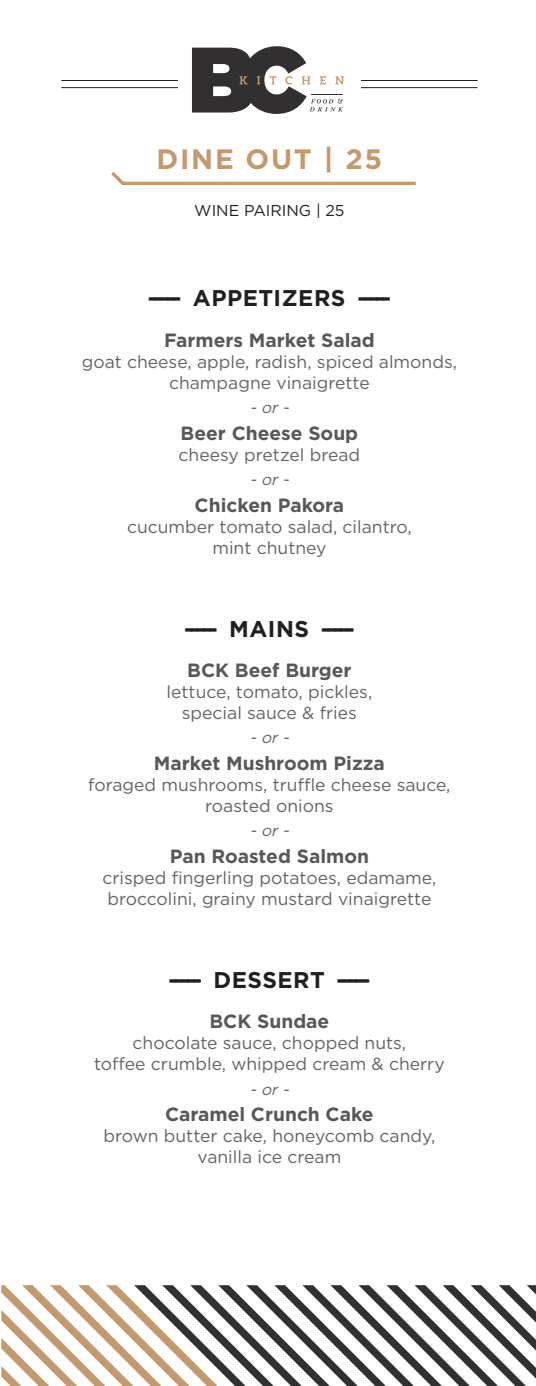
<style>
.page{position:relative;width:536px;height:1386px;background:#fff}
.page>*{position:absolute;margin:0;border:0;box-sizing:border-box;transform-origin:0 0}
.t1{font:700 28px "Gotham";letter-spacing:.06em;color:#c49a6d}
.t2{font:700 22.75px "Gotham";letter-spacing:.02em;color:#231f20}
.t3{font:700 19.07px "Gotham";color:#57585a}
.t4{font:17.5px/21px "Gotham";color:#636366;text-align:center}
.t5{font:italic 15.75px "Gotham";color:#636366}
.t6{font:15.75px "Gotham";color:#231f20}
</style>
<div class="page">
<svg style="left:1px;top:1285px;width:535px;height:101px"></svg>
<svg style="left:192px;top:46px;width:152px;height:68px"></svg>
<hr style="left:311px;top:94px;width:32px;height:1px;background:#312f30">
<svg style="left:111px;top:172px;width:305px;height:13px"></svg>
<hr style="left:61px;top:80px;width:117px;height:1px;background:#231f20">
<hr style="left:361px;top:80px;width:116px;height:1px;background:#231f20">
<hr style="left:61px;top:87px;width:117px;height:1px;background:#231f20">
<hr style="left:361px;top:87px;width:116px;height:1px;background:#231f20">
<p class="t1" style="left:156px;top:140px;width:227px">DINE OUT | 25</p>
<p class="t6" style="left:194px;top:201px;width:152px">WINE PAIRING | 25</p>
<p class="t2" style="left:148px;top:283px;width:244px">----- APPETIZERS -----</p>
<p class="t3" style="left:164px;top:327px;width:212px">Farmers Market Salad</p>
<p class="t4" style="left:82px;top:351px;width:376px">goat cheese, apple, radish, spiced almonds, champagne vinaigrette</p>
<p class="t5" style="left:250px;top:397px;width:44px">-or-</p>
<p class="t3" style="left:180px;top:420px;width:179px">Beer Cheese Soup</p>
<p class="t4" style="left:178px;top:444px;width:183px">cheesy pretzel bread</p>
<p class="t5" style="left:250px;top:469px;width:44px">-or-</p>
<p class="t3" style="left:194px;top:492px;width:151px">Chicken Pakora</p>
<p class="t4" style="left:127px;top:515px;width:286px">cucumber tomato salad, cilantro,</p>
<p class="t4" style="left:212px;top:536px;width:116px">mint chutney</p>
<p class="t2" style="left:184px;top:614px;width:172px">----- M A I N S -----</p>
<p class="t3" style="left:187px;top:658px;width:166px">BCK Beef Burger</p>
<p class="t4" style="left:166px;top:681px;width:207px">lettuce, tomato, pickles,</p>
<p class="t4" style="left:182px;top:702px;width:176px">special sauce &amp; fries</p>
<p class="t5" style="left:250px;top:728px;width:44px">-or-</p>
<p class="t3" style="left:154px;top:751px;width:232px">Market Mushroom Pizza</p>
<p class="t4" style="left:88px;top:774px;width:363px">foraged mushrooms, truffle cheese sauce, roasted onions</p>
<p class="t5" style="left:250px;top:821px;width:44px">-or-</p>
<p class="t3" style="left:170px;top:844px;width:200px">Pan Roasted Salmon</p>
<p class="t4" style="left:102px;top:867px;width:335px;text-align:left">crisped fingerling potatoes, edamame, broccolini, grainy mustard vinaigrette</p>
<p class="t2" style="left:168px;top:965px;width:203px">----- D E SS E R T -----</p>
<p class="t3" style="left:209px;top:1009px;width:121px">BCK Sundae</p>
<p class="t4" style="left:94px;top:1032px;width:352px">chocolate sauce, chopped nuts,<br>toffee crumble, whipped cream &amp; cherry</p>
<p class="t5" style="left:250px;top:1079px;width:44px">-or-</p>
<p class="t3" style="left:165px;top:1102px;width:210px">Caramel Crunch Cake</p>
<p class="t4" style="left:103px;top:1125px;width:333px">brown butter cake, honeycomb candy,</p>
<p class="t4" style="left:197px;top:1146px;width:145px">vanilla ice cream</p>
</div>
